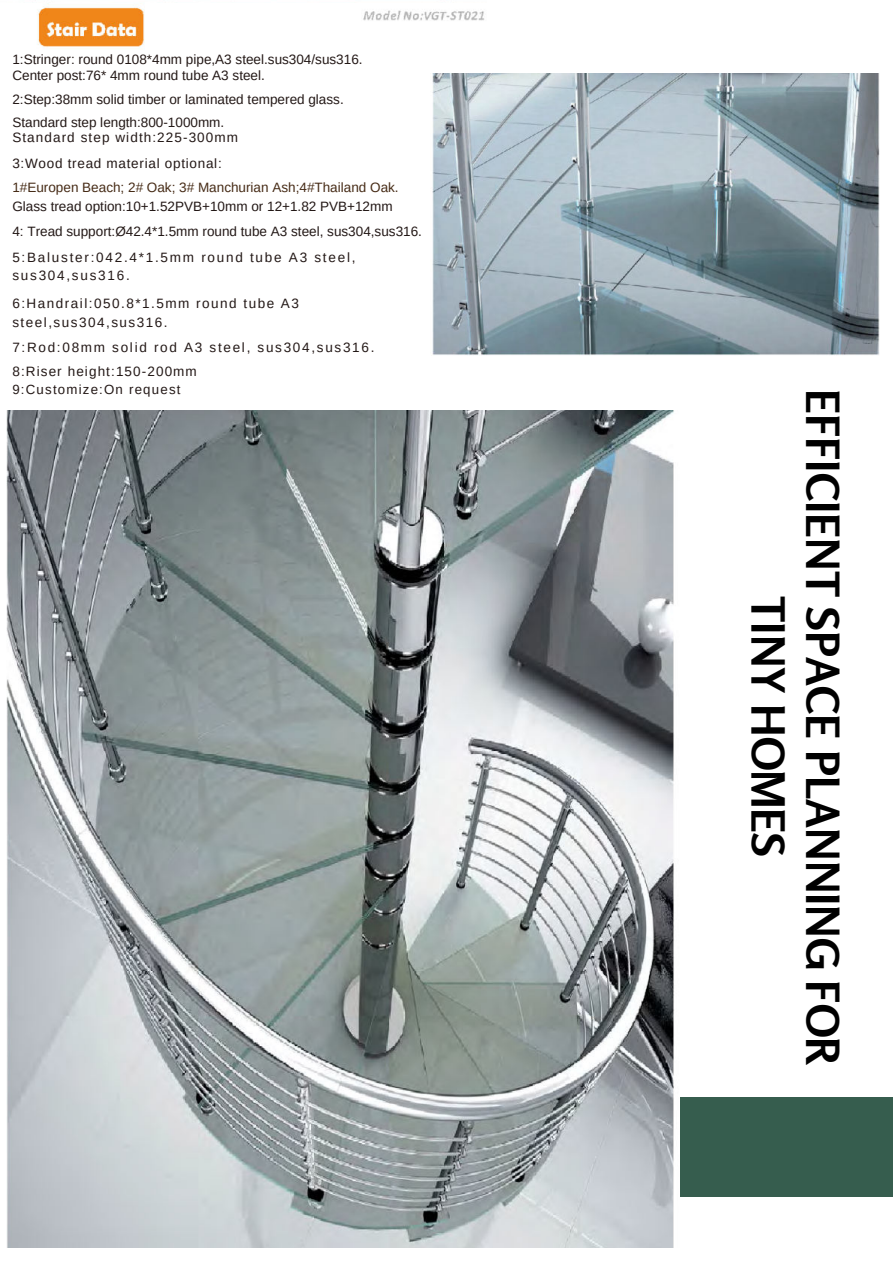
<style>
.page{position:relative;width:893px;height:1264px;background:#fff}
.page>*{position:absolute;margin:0;border:0;box-sizing:border-box;transform-origin:0 0}
.t1{font:700 45.45px/54.4px "Rosario";color:#000;text-align:center}
.t2{font:13.5px/25.5px "Arimo";color:#231816}
.t3{font:13.5px/24.5px "Arimo";letter-spacing:.11em;color:#231816}
.t4{font:13.5px/25.7px "Arimo";letter-spacing:.055em;color:#231816}
.t5{font:13.5px "Arimo";color:#462b16}
.t6{font:13.2px "Arimo";letter-spacing:.09em;color:#231816}
</style>
<div class="page">
<div style="left:1px;top:1097px;width:891px;height:99px;background:#365d4e"></div>
<img style="left:37px;top:3px;width:448px;height:45px">
<img style="left:1px;top:411px;width:678px;height:836px">
<img style="left:432px;top:73px;width:448px;height:283px">
<p class="t2" style="left:12px;top:51px;width:352px;line-height:16.6px">1:Stringer: round 0108*4mm pipe,A3 steel.sus304/sus316.<br>Center post:76* 4mm round tube A3 steel.</p>
<p class="t2" style="left:12px;top:87px;width:333px;line-height:23.1px">2:Step:38mm solid timber or laminated tempered glass.<br>Standard step length:800-1000mm.</p>
<p class="t4" style="left:12px;top:125px;width:227px">Standard step width:225-300mm<br>3:Wood tread material optional:</p>
<p class="t5" style="left:12px;top:179px;width:388px">1#Europen Beach; 2# Oak; 3# Manchurian Ash;4#Thailand Oak.</p>
<p class="t2" style="left:12px;top:193px;width:411px">Glass tread option:10+1.52PVB+10mm or 12+1.82 PVB+12mm<br>4: Tread support:Ø42.4*1.5mm round tube A3 steel, sus304,sus316.<br>5:Baluster:042.4*1.5mm round tube A3 steel,</p>
<p class="t3" style="left:12px;top:262px;width:288px;line-height:28px">sus304,sus316.<br>6:Handrail:050.8*1.5mm round tube A3</p>
<p class="t3" style="left:12px;top:310px;width:363px">steel,sus304,sus316.<br>7:Rod:08mm solid rod A3 steel, sus304,sus316.<br>8:Riser height:150-200mm</p>
<p class="t6" style="left:12px;top:381px;width:170px">9:Customize:On request</p>
<h1 class="t1" style="left:849px;top:389px;width:678px;rotate:90deg">EFFICIENT SPACE PLANNING FOR<br>TINY HOMES</h1>
</div>
